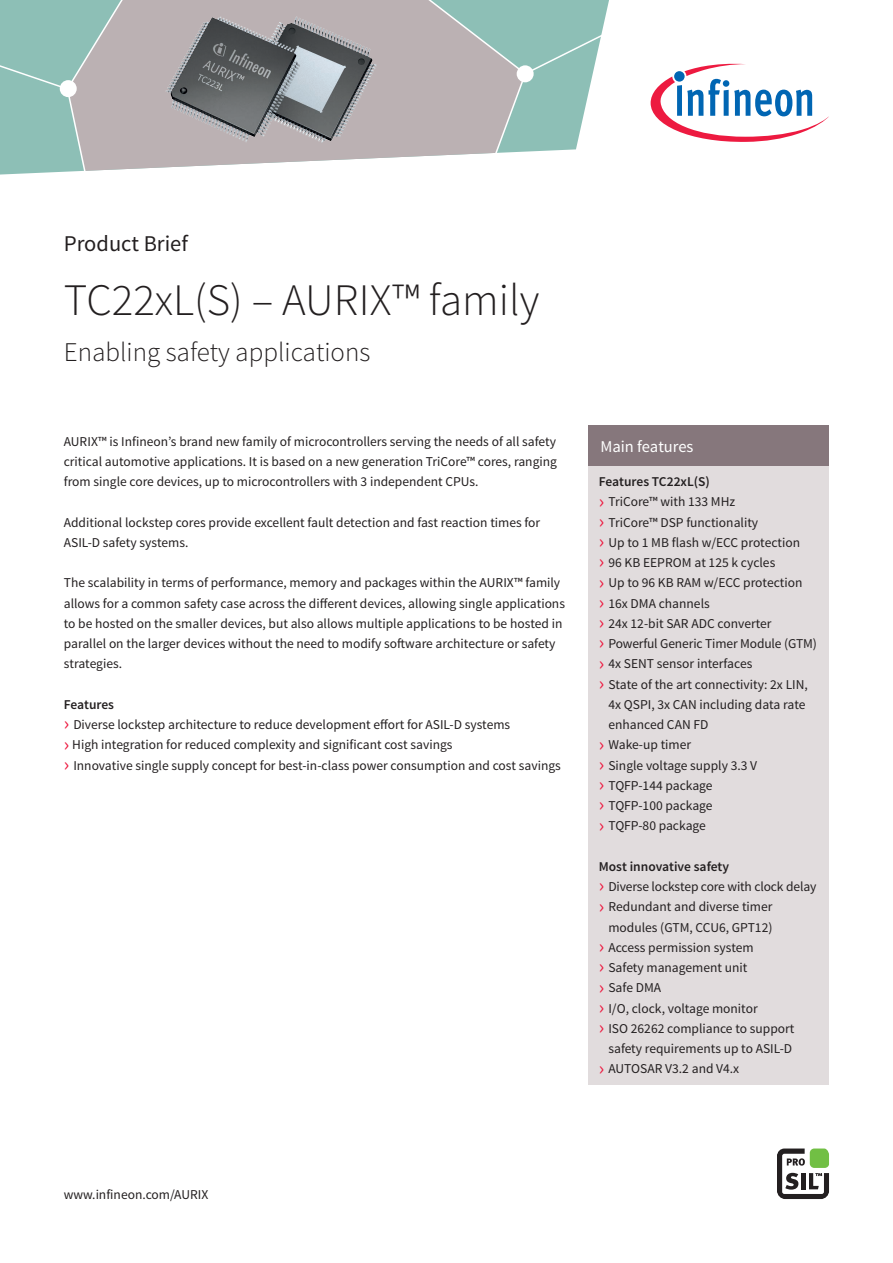
<style>
.page{position:relative;width:893px;height:1263px;background:#fff}
.page>*{position:absolute;margin:0;border:0;box-sizing:border-box;transform-origin:0 0}
.Product_Brief_A4_Hea{font:300 45px "Source Sans Pro";color:#231f20}
.Product_Brief_A4_Sub{font:300 27px "Source Sans Pro";color:#231f20}
.Product_Brief_A4_Tit{font:22.5px "Source Sans Pro";color:#231f20}
.Product_Brief_A4_Hea-2{font:16.5px "Source Sans Pro";color:#fff}
.Product_Brief_A4_Cop{font:13.5px/20.2px "Source Sans Pro";color:#231f20}
.Product_Brief_A4_Cop-2{font:600 13.5px "Source Sans Pro";color:#231f20}
.Product_Brief_A4_URL{font:13.5px "Source Sans Pro";color:#231f20}
.s1{font-size:20.25px;color:#ed1a40}
</style>
<div class="page">
<svg style="left:202px;top:0;width:175px;height:166px;background:#c1b8ba"></svg>
<svg style="left:377px;top:0;width:231px;height:159px;background:#b0bfbc"></svg>
<svg style="left:0;top:0;width:202px;height:175px;background:#a8bbb8"></svg>
<svg style="left:651px;top:63px;width:178px;height:79px"></svg>
<div style="left:588px;top:463px;width:241px;height:622px;background:#e1dcdd"></div>
<div style="left:588px;top:425px;width:241px;height:41px;background:#86777c"></div>
<svg style="left:777px;top:1148px;width:52px;height:51px"></svg>
<img style="left:164px;top:16px;width:213px;height:127px">
<p class="Product_Brief_A4_Tit" style="left:64px;top:229px;width:126px">Product Brief</p>
<p class="Product_Brief_A4_Hea" style="left:64px;top:273px;width:477px">TC22xL(S) – AURIX™ family</p>
<p class="Product_Brief_A4_Sub" style="left:64px;top:335px;width:308px">Enabling safety applications</p>
<p class="Product_Brief_A4_Cop" style="left:64px;top:431px;width:495px;text-align:justify">AURIX™ is Infineon’s brand new family of microcontrollers serving the needs of all safety critical automotive applications. It is based on a new generation TriCore™ cores, ranging from single core devices, up to microcontrollers with 3 independent CPUs.</p>
<p class="Product_Brief_A4_Cop" style="left:64px;top:512px;width:478px">Additional lockstep cores provide excellent fault detection and fast reaction times for<br>ASIL-D safety systems.</p>
<p class="Product_Brief_A4_Cop" style="left:64px;top:573px;width:503px">The scalability in terms of performance, memory and packages within the AURIX™ family allows for a common safety case across the different devices, allowing single applications to be hosted on the smaller devices, but also allows multiple applications to be hosted in parallel on the larger devices without the need to modify software architecture or safety strategies.</p>
<p class="Product_Brief_A4_Cop-2" style="left:64px;top:696px;width:52px">Features</p>
<p class="Product_Brief_A4_Cop" style="left:64px;top:715px;width:448px"><span class="s1">›</span> Diverse lockstep architecture to reduce development effort for ASIL-D systems</p>
<p class="Product_Brief_A4_Cop" style="left:64px;top:735px;width:390px"><span class="s1">›</span> High integration for reduced complexity and significant cost savings</p>
<p class="Product_Brief_A4_Cop" style="left:64px;top:755px;width:499px"><span class="s1">›</span> Innovative single supply concept for best-in-class power consumption and cost savings</p>
<p class="Product_Brief_A4_Hea-2" style="left:600px;top:436px;width:95px">Main features</p>
<p class="Product_Brief_A4_Cop-2" style="left:599px;top:473px;width:113px">Features TC22xL(S)</p>
<p class="Product_Brief_A4_Cop" style="left:599px;top:492px;width:138px"><span class="s1">›</span> TriCore™ with 133 MHz</p>
<p class="Product_Brief_A4_Cop" style="left:599px;top:512px;width:161px"><span class="s1">›</span> TriCore™ DSP functionality</p>
<p class="Product_Brief_A4_Cop" style="left:599px;top:532px;width:203px"><span class="s1">›</span> Up to 1 MB flash w/ECC protection</p>
<p class="Product_Brief_A4_Cop" style="left:599px;top:553px;width:178px"><span class="s1">›</span> 96 KB EEPROM at 125 k cycles</p>
<p class="Product_Brief_A4_Cop" style="left:599px;top:573px;width:205px"><span class="s1">›</span> Up to 96 KB RAM w/ECC protection</p>
<p class="Product_Brief_A4_Cop" style="left:599px;top:593px;width:112px"><span class="s1">›</span> 16x DMA channels</p>
<p class="Product_Brief_A4_Cop" style="left:599px;top:613px;width:174px"><span class="s1">›</span> 24x 12-bit SAR ADC converter</p>
<p class="Product_Brief_A4_Cop" style="left:599px;top:634px;width:219px"><span class="s1">›</span> Powerful Generic Timer Module (GTM)</p>
<p class="Product_Brief_A4_Cop" style="left:599px;top:654px;width:155px"><span class="s1">›</span> 4x SENT sensor interfaces</p>
<p class="Product_Brief_A4_Cop" style="left:608px;top:674px;width:201px;text-indent:-10px"><span class="s1">›</span> State of the art connectivity: 2x LIN,<br>4x QSPI, 3x CAN including data rate enhanced CAN FD</p>
<p class="Product_Brief_A4_Cop" style="left:599px;top:735px;width:94px"><span class="s1">›</span> Wake-up timer</p>
<p class="Product_Brief_A4_Cop" style="left:599px;top:755px;width:160px"><span class="s1">›</span> Single voltage supply 3.3 V</p>
<p class="Product_Brief_A4_Cop" style="left:599px;top:775px;width:115px"><span class="s1">›</span> TQFP-144 package</p>
<p class="Product_Brief_A4_Cop" style="left:599px;top:796px;width:115px"><span class="s1">›</span> TQFP-100 package</p>
<p class="Product_Brief_A4_Cop" style="left:599px;top:816px;width:109px"><span class="s1">›</span> TQFP-80 package</p>
<p class="Product_Brief_A4_Cop-2" style="left:599px;top:858px;width:132px">Most innovative safety</p>
<p class="Product_Brief_A4_Cop" style="left:599px;top:877px;width:219px"><span class="s1">›</span> Diverse lockstep core with clock delay</p>
<p class="Product_Brief_A4_Cop" style="left:599px;top:897px;width:175px;text-align:right"><span class="s1">›</span> Redundant and diverse timer modules (GTM, CCU6, GPT12)</p>
<p class="Product_Brief_A4_Cop" style="left:599px;top:937px;width:156px"><span class="s1">›</span> Access permission system</p>
<p class="Product_Brief_A4_Cop" style="left:599px;top:958px;width:150px"><span class="s1">›</span> Safety management unit</p>
<p class="Product_Brief_A4_Cop" style="left:599px;top:978px;width:64px"><span class="s1">›</span> Safe DMA</p>
<p class="Product_Brief_A4_Cop" style="left:599px;top:998px;width:160px"><span class="s1">›</span> I/O, clock, voltage monitor</p>
<p class="Product_Brief_A4_Cop" style="left:599px;top:1018px;width:197px;text-align:center"><span class="s1">›</span> ISO 26262 compliance to support safety requirements up to ASIL-D</p>
<p class="Product_Brief_A4_Cop" style="left:599px;top:1059px;width:142px"><span class="s1">›</span> AUTOSAR V3.2 and V4.x</p>
<p class="Product_Brief_A4_URL" style="left:64px;top:1186px;width:146px">www.infineon.com/AURIX</p>
</div>
